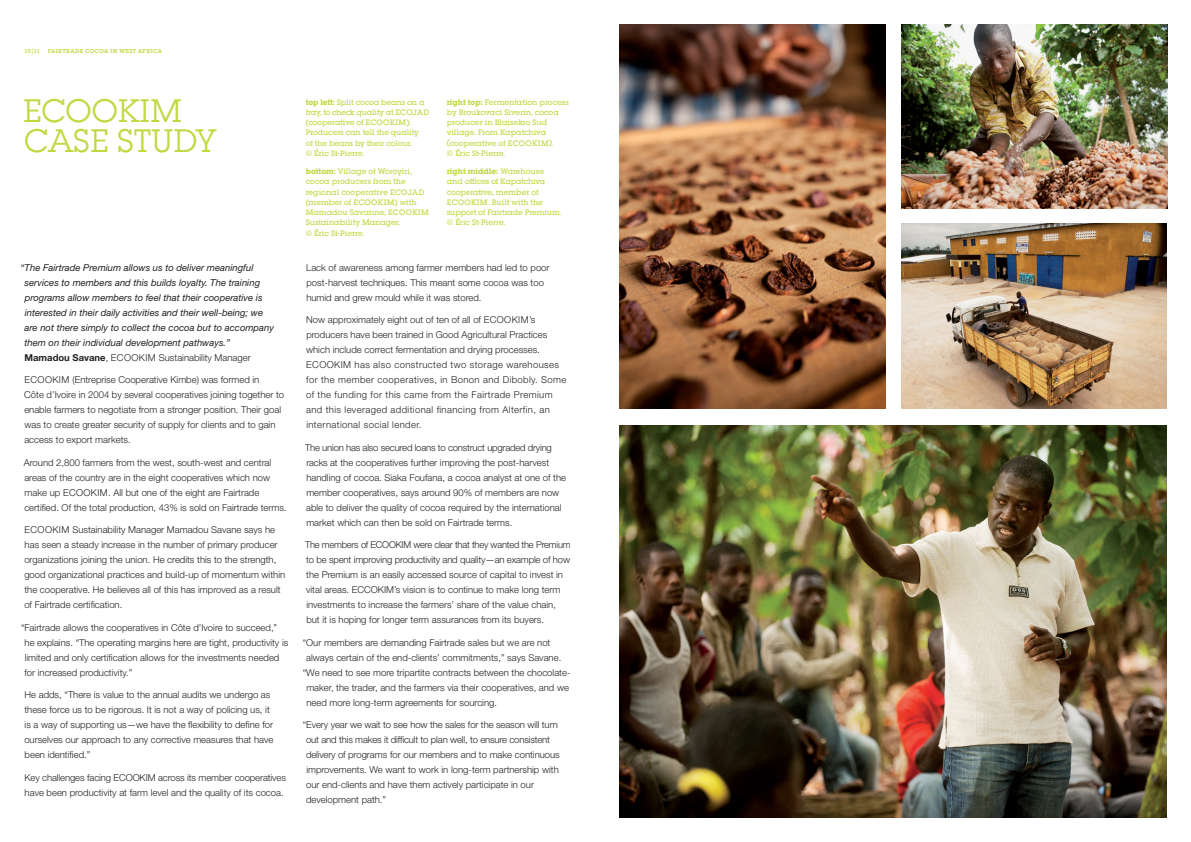
<style>
.page{position:relative;width:1191px;height:842px;background:#fff}
.page>*{position:absolute;margin:0;border:0;box-sizing:border-box;transform-origin:0 0}
.TXT_head0_1{font:34px/30px "Lubalin Graph ITC";color:#c1d841}
.DL_body{font:300 9.5px/15px "Helvetica Neue LT Std";color:#231f20}
.DL_body-2{font:300 9.5px/15px "Helvetica Neue LT Std";letter-spacing:.04em;color:#231f20}
.DL_body-3{font:italic 9.5px/15px "Helvetica Neue LT Std";color:#231f20}
.DL_body-4{font:8.2px/10.2px "Lubalin Graph Md ITC";color:#c1d841}
.COVER_title{font:600 6px "Lubalin Graph ITC";letter-spacing:.06em;color:#c1d841}
.s1{font-size:7.5px}
.s2{font-weight:700;font-style:normal}
.s3{font-weight:300;font-style:normal}
.s4{font-weight:700}
</style>
<div class="page">
<img style="left:619px;top:425px;width:548px;height:393px">
<img style="left:901px;top:24px;width:266px;height:184px">
<img style="left:901px;top:224px;width:266px;height:184px">
<img style="left:619px;top:24px;width:266px;height:384px">
<p class="COVER_title" style="left:24px;top:47px;width:18px">10<span class="s1">|</span>11</p>
<p class="COVER_title" style="left:48px;top:47px;width:116px">FAIRTRADE COCOA IN WEST AFRICA</p>
<p class="TXT_head0_1" style="left:23px;top:96px;width:195px">ECOOKIM<br>CASE STUDY</p>
<p class="DL_body-3" style="left:24px;top:260px;width:251px;text-indent:-4px">“The Fairtrade Premium allows us to deliver meaningful services to members and this builds loyalty. The training programs allow members to feel that their cooperative is interested in their daily activities and their well-being; we are not there simply to collect the cocoa but to accompany them on their individual development pathways.” <span class="s2">Mamadou Savane</span><span class="s3">, ECOOKIM Sustainability Manager</span></p>
<p class="DL_body" style="left:24px;top:372px;width:261px">ECOOKIM (Entreprise Cooperative Kimbe) was formed in<br>Côte d’Ivoire in 2004 by several cooperatives joining together to enable farmers to negotiate from a stronger position. Their goal was to create greater security of supply for clients and to gain access to export markets.</p>
<p class="DL_body" style="left:24px;top:455px;width:264px">Around 2,800 farmers from the west, south-west and central areas of the country are in the eight cooperatives which now make up ECOOKIM. All but one of the eight are Fairtrade certified. Of the total production, 43% is sold on Fairtrade terms.</p>
<p class="DL_body" style="left:24px;top:522px;width:262px">ECOOKIM Sustainability Manager Mamadou Savane says he has seen a steady increase in the number of primary producer organizations joining the union. He credits this to the strength, good organizational practices and build-up of momentum within the cooperative. He believes all of this has improved as a result of Fairtrade certification.</p>
<p class="DL_body" style="left:24px;top:620px;width:265px;text-indent:-3px">“Fairtrade allows the cooperatives in Côte d’Ivoire to succeed,” he explains. “The operating margins here are tight, productivity is limited and only certification allows for the investments needed for increased productivity.”</p>
<p class="DL_body" style="left:24px;top:687px;width:251px">He adds, “There is value to the annual audits we undergo as these force us to be rigorous. It is not a way of policing us, it is a way of supporting us—we have the flexibility to define for ourselves our approach to any corrective measures that have been identified.”</p>
<p class="DL_body" style="left:25px;top:770px;width:263px">Key challenges facing ECOOKIM across its member cooperatives have been productivity at farm level and the quality of its cocoa.</p>
<p class="DL_body-4" style="left:306px;top:97px;width:125px"><span class="s4">top left:</span> Split cocoa beans on a tray, to check quality at ECOJAD (cooperative of ECOOKIM).<br>Producers can tell the quality<br>of the beans by their colour.<br>© Éric St-Pierre.</p>
<p class="DL_body-4" style="left:306px;top:166px;width:125px"><span class="s4">bottom:</span> Village of Woroyiri, cocoa producers from the regional cooperative ECOJAD (member of ECOOKIM) with<br>Mamadou Savanne, ECOOKIM<br>Sustainability Manager.<br>© Éric St-Pierre.</p>
<p class="DL_body-4" style="left:447px;top:97px;width:124px"><span class="s4">right top:</span> Fermentation process by Broukovaci Siverin, cocoa producer in Blaisekro Sud village. From Kapatchiva (cooperative of ECOOKIM).<br>© Éric St-Pierre.</p>
<p class="DL_body-4" style="left:447px;top:166px;width:116px"><span class="s4">right middle:</span> Warehouse and offices of Kapatchiva cooperative, member of<br>ECOOKIM. Built with the support of Fairtrade Premium. © Éric St-Pierre.</p>
<p class="DL_body" style="left:306px;top:260px;width:245px">Lack of awareness among farmer members had led to poor post-harvest techniques. This meant some cocoa was too humid and grew mould while it was stored.</p>
<p class="DL_body-2" style="left:306px;top:312px;width:262px">Now approximately eight out of ten of all of ECOOKIM’s producers have been trained in Good Agricultural Practices which include correct fermentation and drying processes.<br>ECOOKIM has also constructed two storage warehouses for the member cooperatives, in Bonon and Dibobly. Some of the funding for this came from the Fairtrade Premium and this leveraged additional financing from Alterfin, an international social lender.</p>
<p class="DL_body" style="left:305px;top:440px;width:262px">The union has also secured loans to construct upgraded drying racks at the cooperatives further improving the post-harvest handling of cocoa. Siaka Foufana, a cocoa analyst at one of the member cooperatives, says around 90% of members are now able to deliver the quality of cocoa required by the international market which can then be sold on Fairtrade terms.</p>
<p class="DL_body" style="left:305px;top:537px;width:267px">The members of ECOOKIM were clear that they wanted the Premium to be spent improving productivity and quality—an example of how the Premium is an easily accessed source of capital to invest in vital areas. ECCOKIM’s vision is to continue to make long term investments to increase the farmers’ share of the value chain,<br>but it is hoping for longer term assurances from its buyers.</p>
<p class="DL_body" style="left:303px;top:635px;width:249px">“Our members are demanding Fairtrade sales but we are not</p>
<p class="DL_body" style="left:306px;top:650px;width:257px">always certain of the end-clients’ commitments,” says Savane.</p>
<p class="DL_body" style="left:303px;top:665px;width:269px">“We need to see more tripartite contracts between the chocolate-</p>
<p class="DL_body" style="left:306px;top:680px;width:264px">maker, the trader, and the farmers via their cooperatives, and we</p>
<p class="DL_body" style="left:306px;top:695px;width:192px">need more long-term agreements for sourcing.</p>
<p class="DL_body" style="left:306px;top:717px;width:255px;text-indent:-3px">“Every year we wait to see how the sales for the season will turn out and this makes it difficult to plan well, to ensure consistent delivery of programs for our members and to make continuous improvements. We want to work in long-term partnership with our end-clients and have them actively participate in our development path.”</p>
</div>
